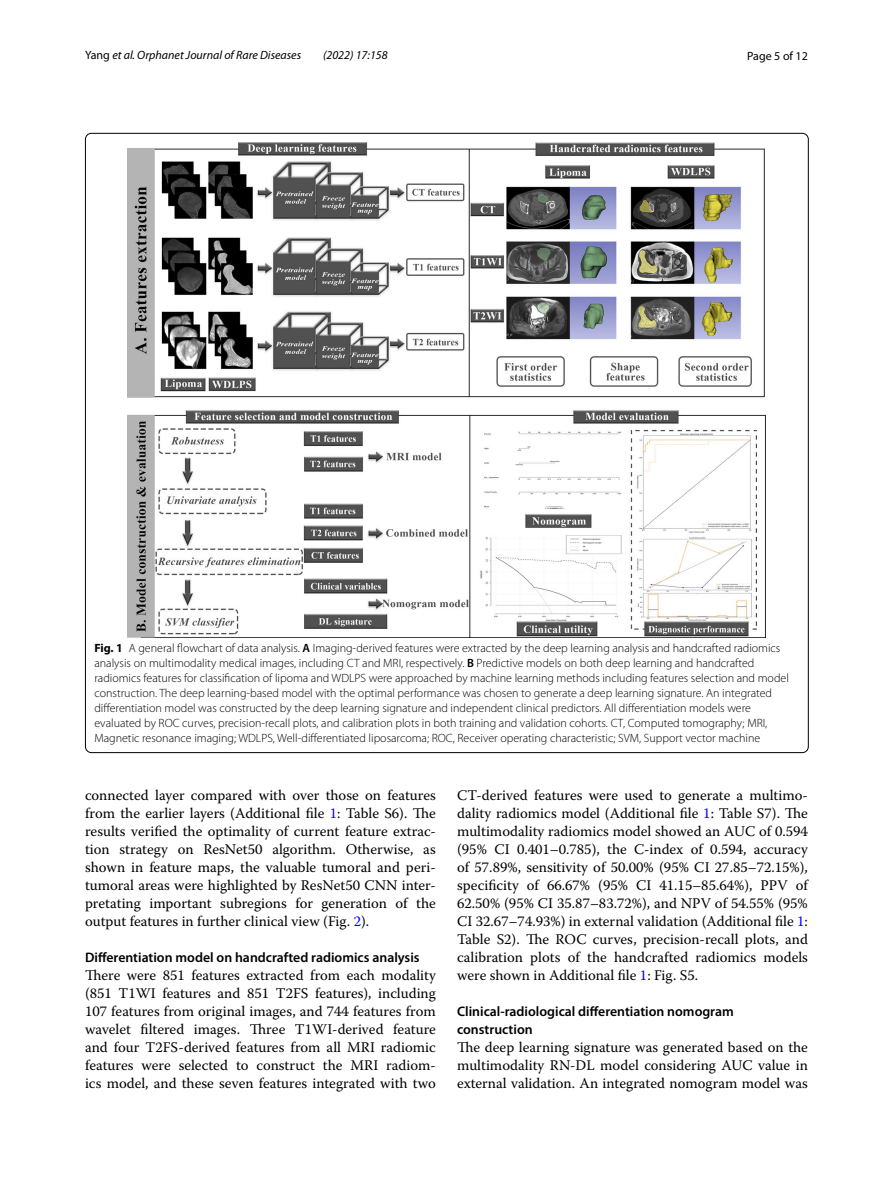
<style>
.page{position:relative;width:893px;height:1187px;background:#fff}
.page>*{position:absolute;margin:0;border:0;box-sizing:border-box;transform-origin:0 0}
.t1{font:14.7px/18px "Warnock Pro";color:#000;text-align:justify}
.t2{font:600 13.8px/18px "Myriad Pro";color:#000}
.t3{font:300 12px/15px "Myriad Pro";color:#000}
.t4{font:italic 12px "Myriad Pro";color:#000}
.t5{font:12px "Myriad Pro";color:#000}
.s1{font-style:normal}
.s2{font-weight:700}
.s3{font-weight:600}
.s4{color:#00f}
</style>
<div class="page">
<img style="left:128px;top:142px;width:638px;height:495px">
<p class="t4" style="left:85px;top:48px;width:218px"><span class="s1">Yang</span> et al. Orphanet Journal of Rare Diseases</p>
<p class="t4" style="left:323px;top:48px;width:66px">(2022) 17:158</p>
<p class="t5" style="left:747px;top:48px;width:62px">Page 5 of 12</p>
<p class="t3" style="left:94px;top:641px;width:696px"><span class="s2">Fig. 1</span> A general flowchart of data analysis. <span class="s3">A</span> Imaging-derived features were extracted by the deep learning analysis and handcrafted radiomics analysis on multimodality medical images, including CT and MRI, respectively. <span class="s3">B</span> Predictive models on both deep learning and handcrafted radiomics features for classification of lipoma and WDLPS were approached by machine learning methods including features selection and model construction. The deep learning-based model with the optimal performance was chosen to generate a deep learning signature. An integrated differentiation model was constructed by the deep learning signature and independent clinical predictors. All differentiation models were evaluated by ROC curves, precision-recall plots, and calibration plots in both training and validation cohorts. CT, Computed tomography; MRI, Magnetic resonance imaging; WDLPS, Well-differentiated liposarcoma; ROC, Receiver operating characteristic; SVM, Support vector machine</p>
<p class="t1" style="left:85px;top:785px;width:352px">connected layer compared with over those on features from the earlier layers (Additional file <span class="s4">1</span>: Table S6). The results verified the optimality of current feature extrac&shy;tion strategy on ResNet50 algorithm. Otherwise, as shown in feature maps, the valuable tumoral and peri&shy;tumoral areas were highlighted by ResNet50 CNN inter&shy;pretating important subregions for generation of the output features in further clinical view (Fig. <span class="s4">2</span>).</p>
<p class="t2" style="left:85px;top:947px;width:336px">Differentiation model on handcrafted radiomics analysis</p>
<p class="t1" style="left:85px;top:965px;width:352px">There were 851 features extracted from each modality (851 T1WI features and 851 T2FS features), including 107 features from original images, and 744 features from wavelet filtered images. Three T1WI-derived feature and four T2FS-derived features from all MRI radiomic features were selected to construct the MRI radiom&shy;ics model, and these seven features integrated with two</p>
<p class="t1" style="left:457px;top:785px;width:352px">CT-derived features were used to generate a multimo&shy;dality radiomics model (Additional file <span class="s4">1</span>: Table S7). The multimodality radiomics model showed an AUC of 0.594 (95% CI 0.401–0.785), the C-index of 0.594, accuracy of 57.89%, sensitivity of 50.00% (95% CI 27.85–72.15%), specificity of 66.67% (95% CI 41.15–85.64%), PPV of 62.50% (95% CI 35.87–83.72%), and NPV of 54.55% (95% CI 32.67–74.93%) in external validation (Additional file <span class="s4">1</span>:<br>Table S2). The ROC curves, precision-recall plots, and calibration plots of the handcrafted radiomics models were shown in Additional file <span class="s4">1</span>: Fig. S5.</p>
<p class="t2" style="left:457px;top:1001px;width:278px">Clinical‑radiological differentiation nomogram construction</p>
<p class="t1" style="left:457px;top:1037px;width:352px">The deep learning signature was generated based on the multimodality RN-DL model considering AUC value in external validation. An integrated nomogram model was</p>
</div>
